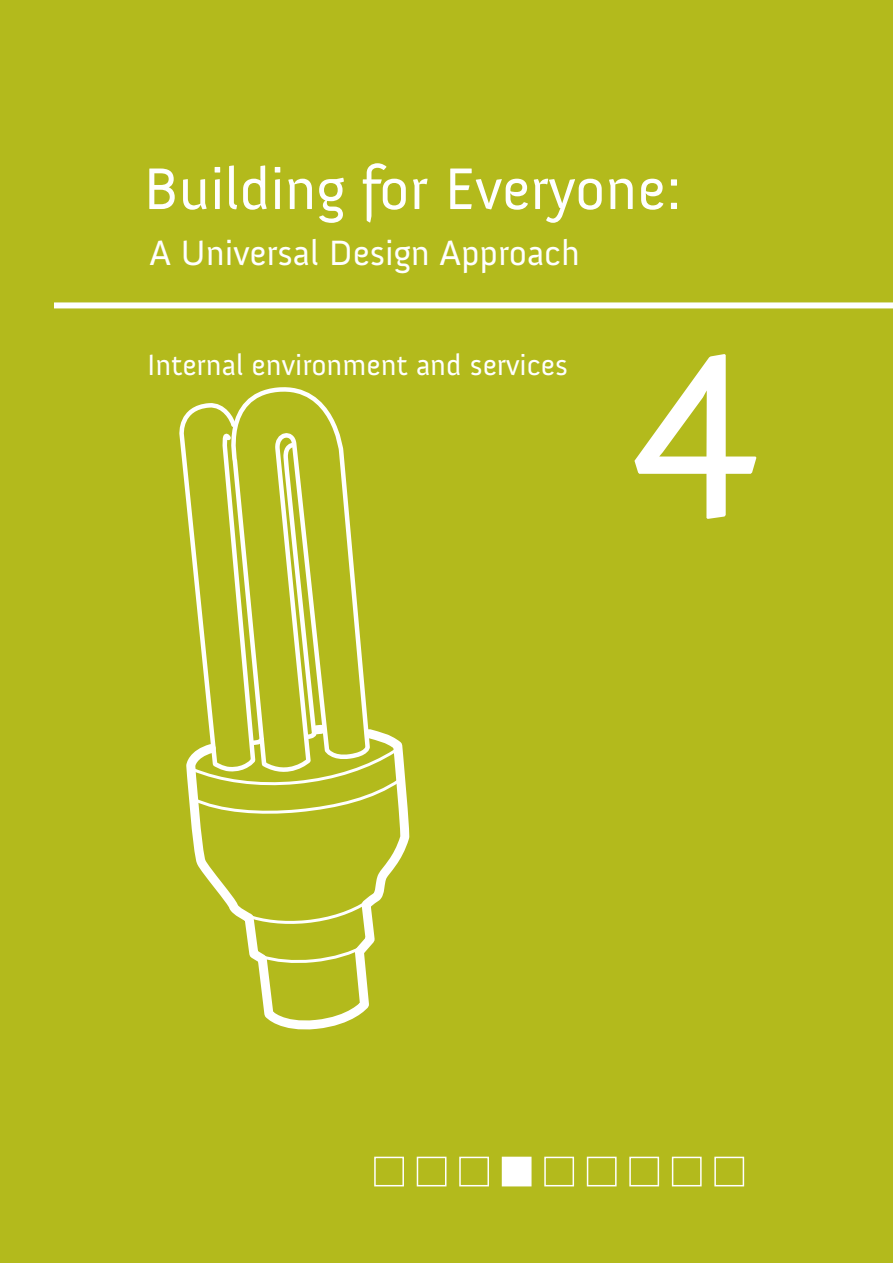
<style>
.page{position:relative;width:893px;height:1263px;background:#b3ba1c}
.page>*{position:absolute;margin:0;border:0;box-sizing:border-box;transform-origin:0 0}
.t1{font:240px "Anivers";color:#fff}
.t2{font:60px "Anivers";color:#fff}
.t3{font:36px "Anivers";color:#fff}
.t4{font:30px "Anivers";color:#fff}
</style>
<div class="page">
<div style="left:54px;top:302px;width:839px;height:6px;background:#fff"></div>
<div style="left:374px;top:1157px;width:30px;height:29px;border:2px solid #fff"></div>
<div style="left:417px;top:1157px;width:29px;height:29px;border:2px solid #fff"></div>
<div style="left:459px;top:1157px;width:30px;height:29px;border:2px solid #fff"></div>
<div style="left:502px;top:1157px;width:29px;height:29px;background:#fff"></div>
<div style="left:544px;top:1157px;width:30px;height:29px;border:2px solid #fff"></div>
<div style="left:587px;top:1157px;width:30px;height:29px;border:2px solid #fff"></div>
<div style="left:629px;top:1157px;width:30px;height:29px;border:2px solid #fff"></div>
<div style="left:672px;top:1157px;width:30px;height:29px;border:2px solid #fff"></div>
<div style="left:714px;top:1157px;width:30px;height:29px;border:2px solid #fff"></div>
<svg style="left:196px;top:766px;width:211px;height:264px"></svg>
<svg style="left:258px;top:941px;width:111px;height:25px"></svg>
<svg style="left:243px;top:898px;width:128px;height:29px"></svg>
<svg style="left:179px;top:403px;width:225px;height:457px"></svg>
<svg style="left:222px;top:387px;width:150px;height:461px"></svg>
<h1 class="t2" style="left:143px;top:156px;width:539px">Building for Everyone:</h1>
<h1 class="t3" style="left:150px;top:234px;width:432px">A Universal Design Approach</h1>
<h2 class="t4" style="left:147px;top:348px;width:422px">Internal environment and services</h2>
<h2 class="t1" style="left:629px;top:306px;width:133px">4</h2>
</div>
